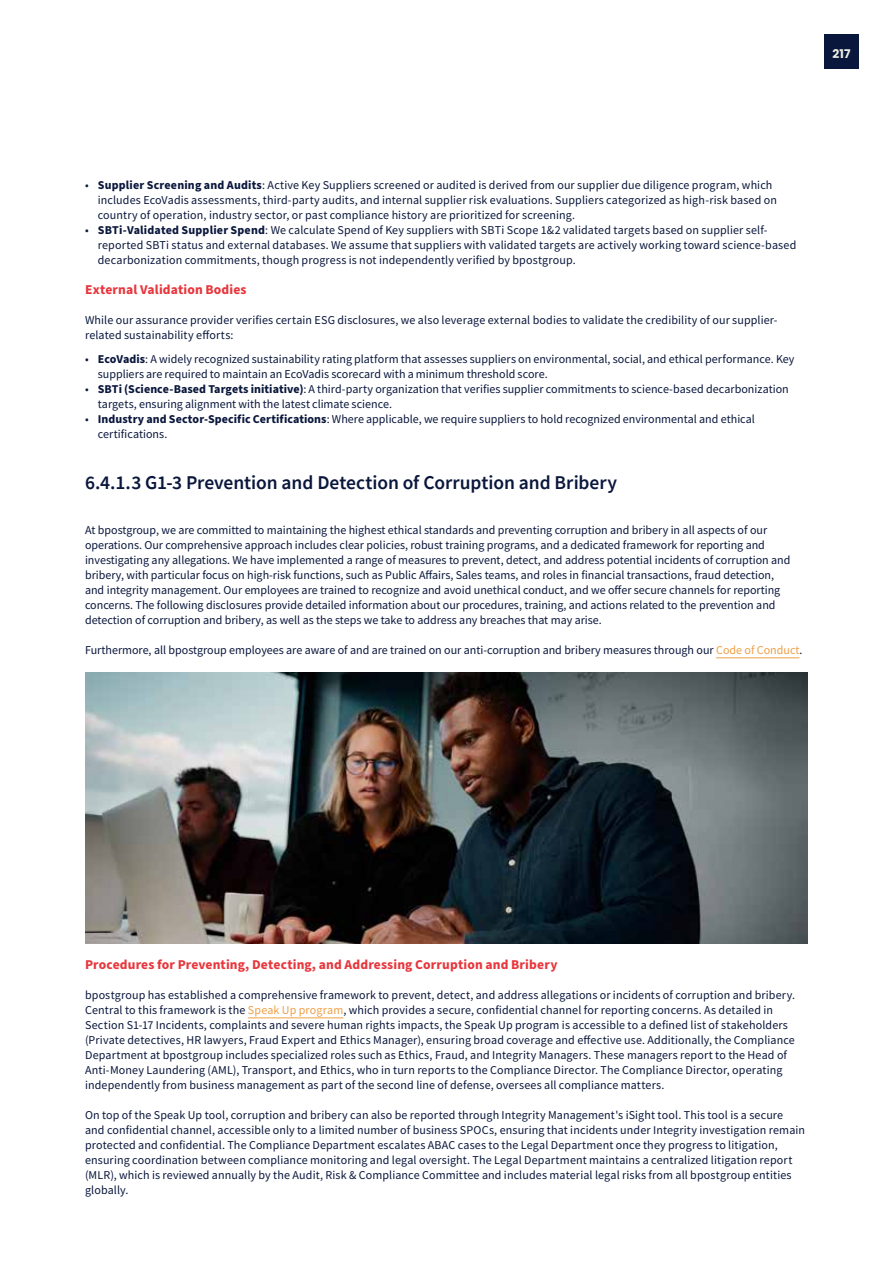
<style>
.page{position:relative;width:893px;height:1263px;background:#fff}
.page>*{position:absolute;margin:0;border:0;box-sizing:border-box;transform-origin:0 0}
.t1{font:600 19.5px "Source Sans Pro";letter-spacing:-.005em;color:#0a173c}
.t2{font:700 13.5px "Source Sans Pro";letter-spacing:.01em;color:#e7373d}
.t3{font:12px/15px "Source Sans Pro";letter-spacing:.01em;color:#0a173c}
.t4{font:700 12px "Poppins";color:#edede4}
.s1{font-weight:700}
.s2{color:#ef9f46}
</style>
<div class="page">
<div style="left:824px;top:34px;width:34px;height:34px;background:#0a173c"></div>
<hr style="left:716px;top:657px;width:83px;height:1px;background:#ef9f46">
<hr style="left:248px;top:1017px;width:95px;height:1px;background:#ef9f46">
<img style="left:85px;top:673px;width:723px;height:271px">
<p class="t4" style="left:833px;top:47px;width:19px">217</p>
<p class="t3" style="left:98px;top:177px;width:681px;text-indent:-13px">• <span class="s1">Supplier Screening and Audits</span>: Active Key Suppliers screened or audited is derived from our supplier due diligence program, which includes EcoVadis assessments, third-party audits, and internal supplier risk evaluations. Suppliers categorized as high-risk based on country of operation, industry sector, or past compliance history are prioritized for screening.</p>
<p class="t3" style="left:98px;top:222px;width:700px;text-indent:-13px">• <span class="s1">SBTi-Validated Supplier Spend</span>: We calculate Spend of Key suppliers with SBTi Scope 1&amp;2 validated targets based on supplier self&shy;reported SBTi status and external databases. We assume that suppliers with validated targets are actively working toward science-based decarbonization commitments, though progress is not independently verified by bpostgroup.</p>
<p class="t2" style="left:85px;top:280px;width:163px">External Validation Bodies</p>
<p class="t3" style="left:85px;top:312px;width:694px">While our assurance provider verifies certain ESG disclosures, we also leverage external bodies to validate the credibility of our supplier&shy;related sustainability efforts:</p>
<p class="t3" style="left:98px;top:351px;width:698px;text-indent:-13px">• <span class="s1">EcoVadis</span>: A widely recognized sustainability rating platform that assesses suppliers on environmental, social, and ethical performance. Key suppliers are required to maintain an EcoVadis scorecard with a minimum threshold score.</p>
<p class="t3" style="left:98px;top:381px;width:692px;text-indent:-13px">• <span class="s1">SBTi (Science-Based Targets initiative)</span>: A third-party organization that verifies supplier commitments to science-based decarbonization targets, ensuring alignment with the latest climate science.</p>
<p class="t3" style="left:98px;top:411px;width:659px;text-indent:-13px">• <span class="s1">Industry and Sector-Specific Certifications</span>: Where applicable, we require suppliers to hold recognized environmental and ethical certifications.</p>
<h1 class="t1" style="left:85px;top:470px;width:534px">6.4.1.3 G1-3 Prevention and Detection of Corruption and Bribery</h1>
<p class="t3" style="left:85px;top:522px;width:707px">At bpostgroup, we are committed to maintaining the highest ethical standards and preventing corruption and bribery in all aspects of our operations. Our comprehensive approach includes clear policies, robust training programs, and a dedicated framework for reporting and investigating any allegations. We have implemented a range of measures to prevent, detect, and address potential incidents of corruption and bribery, with particular focus on high-risk functions, such as Public Affairs, Sales teams, and roles in financial transactions, fraud detection, and integrity management. Our employees are trained to recognize and avoid unethical conduct, and we offer secure channels for reporting concerns. The following disclosures provide detailed information about our procedures, training, and actions related to the prevention and detection of corruption and bribery, as well as the steps we take to address any breaches that may arise.</p>
<p class="t3" style="left:85px;top:642px;width:719px">Furthermore, all bpostgroup employees are aware of and are trained on our anti-corruption and bribery measures through our <span class="s2">Code of Conduct</span>.</p>
<p class="t2" style="left:85px;top:955px;width:474px">Procedures for Preventing, Detecting, and Addressing Corruption and Bribery</p>
<p class="t3" style="left:85px;top:987px;width:712px">bpostgroup has established a comprehensive framework to prevent, detect, and address allegations or incidents of corruption and bribery.<br>Central to this framework is the <span class="s2">Speak Up program</span>, which provides a secure, confidential channel for reporting concerns. As detailed in Section S1-17 Incidents, complaints and severe human rights impacts, the Speak Up program is accessible to a defined list of stakeholders (Private detectives, HR lawyers, Fraud Expert and Ethics Manager), ensuring broad coverage and effective use. Additionally, the Compliance Department at bpostgroup includes specialized roles such as Ethics, Fraud, and Integrity Managers. These managers report to the Head of Anti-Money Laundering (AML), Transport, and Ethics, who in turn reports to the Compliance Director. The Compliance Director, operating independently from business management as part of the second line of defense, oversees all compliance matters.</p>
<p class="t3" style="left:85px;top:1107px;width:721px">On top of the Speak Up tool, corruption and bribery can also be reported through Integrity Management's iSight tool. This tool is a secure and confidential channel, accessible only to a limited number of business SPOCs, ensuring that incidents under Integrity investigation remain protected and confidential. The Compliance Department escalates ABAC cases to the Legal Department once they progress to litigation, ensuring coordination between compliance monitoring and legal oversight. The Legal Department maintains a centralized litigation report (MLR), which is reviewed annually by the Audit, Risk &amp; Compliance Committee and includes material legal risks from all bpostgroup entities globally.</p>
</div>
